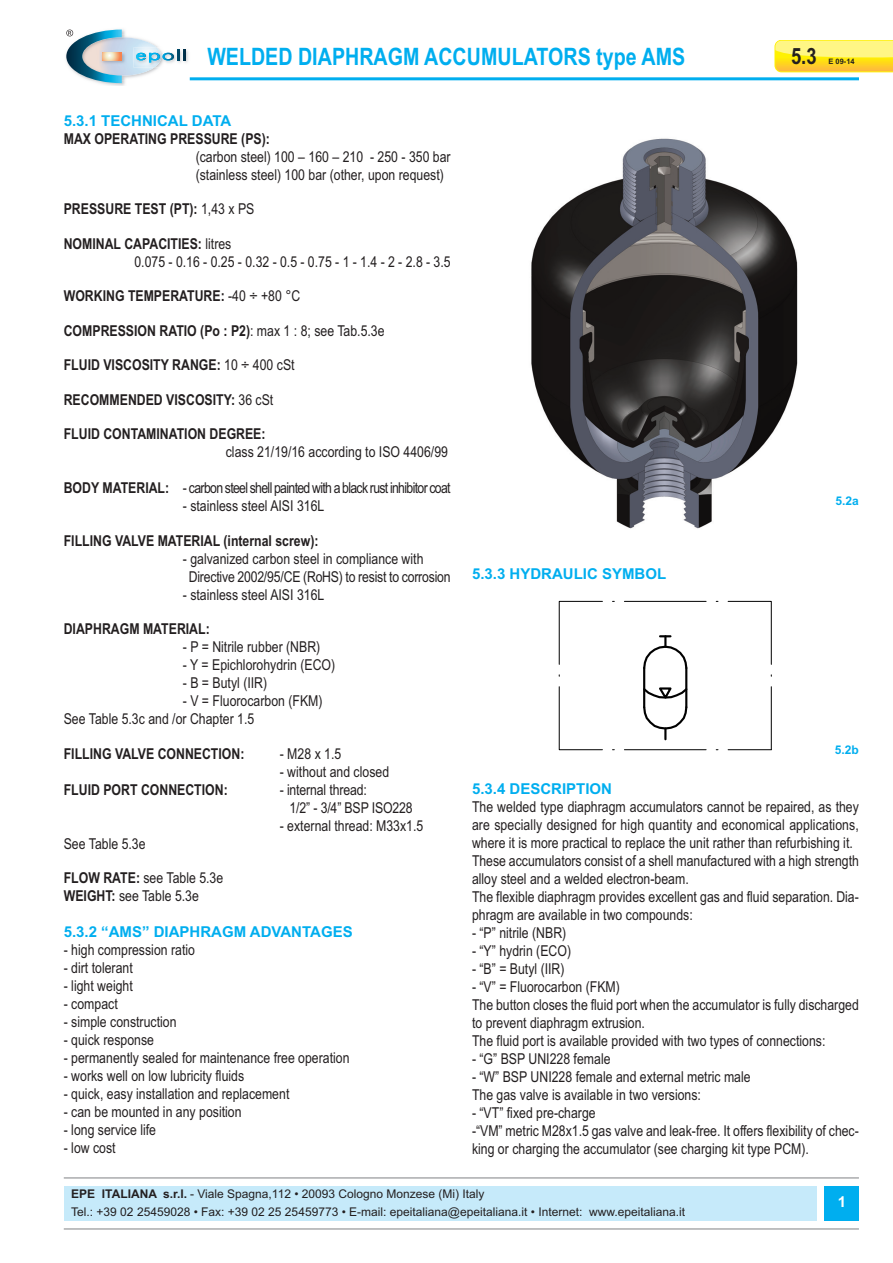
<style>
.page{position:relative;width:893px;height:1263px;background:#fff}
.page>*{position:absolute;margin:0;border:0;box-sizing:border-box;transform-origin:0 0}
.t1{font:700 24px "Arial Narrow";color:#00aeef}
.t2{font:700 22.5px "Arial Narrow";color:#231f20}
.t3{font:15px/18px "Arial Narrow";color:#231f20}
.t4{font:700 15px "Arial Narrow";color:#231f20}
.t5{font:700 15px "Arial";color:#00aeef}
.t6{font:15px "Arial Narrow";letter-spacing:-.045em;color:#231f20}
.t7{font:700 15px "Arial";color:#fff}
.t8{font:12px/18px "Arial";color:#231f20}
.t9{font:700 12px "Arial";color:#00aeef}
.t10{font:700 7.5px "Arial";color:#231f20}
.s1{font-weight:400}
.s2{font-weight:700}
</style>
<div class="page">
<div style="left:64px;top:1186px;width:752px;height:34px;background:#c6eafa"></div>
<hr style="left:64px;top:1177px;width:795px;height:1px;background:#808285">
<hr style="left:64px;top:1228px;width:795px;height:1px;background:#808285">
<div style="left:825px;top:1186px;width:34px;height:34px;background:#00aeef"></div>
<img style="left:531px;top:138px;width:267px;height:391px">
<hr style="left:771px;top:687px;width:1px;height:63px;background:#000">
<svg style="left:727px;top:601px;width:45px;height:64px"></svg>
<hr style="left:624px;top:601px;width:82px;height:1px;background:#000">
<svg style="left:558px;top:601px;width:45px;height:64px"></svg>
<svg style="left:558px;top:686px;width:45px;height:64px"></svg>
<hr style="left:624px;top:749px;width:82px;height:1px;background:#000">
<hr style="left:728px;top:749px;width:43px;height:1px;background:#000">
<hr style="left:643px;top:668px;width:2px;height:39px;background:#000">
<hr style="left:685px;top:668px;width:2px;height:39px;background:#000">
<svg style="left:643px;top:635px;width:45px;height:35px"></svg>
<svg style="left:643px;top:685px;width:45px;height:54px"></svg>
<svg style="left:774px;top:44px;width:1px;height:24px"></svg>
<svg style="left:775px;top:40px;width:118px;height:32px;background:#fee64f"></svg>
<hr style="left:190px;top:77px;width:669px;height:3px;background:#00aeef">
<img style="left:100px;top:83px;width:25px;height:2px">
<img style="left:186px;top:50px;width:2px;height:13px">
<svg style="left:66px;top:30px;width:120px;height:53px"></svg>
<h1 class="t1" style="left:207px;top:48px;width:479px">WELDED DIAPHRAGM ACCUMULATORS type AMS</h1>
<h2 class="t2" style="left:791px;top:48px;width:27px">5.3</h2>
<p class="t10" style="left:828px;top:59px;width:28px">E 09-14</p>
<p class="t5" style="left:64px;top:115px;width:169px">5.3.1 TECHNICAL DATA</p>
<p class="t4" style="left:64px;top:133px;width:208px">MAX OPERATING PRESSURE (PS):</p>
<p class="t3" style="left:196px;top:149px;width:256px">(carbon steel) 100 – 160 – 210 - 250 - 350 bar (stainless steel) 100 bar (other, upon request)</p>
<p class="t4" style="left:64px;top:203px;width:192px">PRESSURE TEST (PT): <span class="s1">1,43 x PS</span></p>
<p class="t3" style="left:134px;top:236px;width:318px;text-indent:-71px"><span class="s2">NOMINAL CAPACITIES:</span> litres<br>0.075 - 0.16 - 0.25 - 0.32 - 0.5 - 0.75 - 1 - 1.4 - 2 - 2.8 - 3.5</p>
<p class="t4" style="left:64px;top:290px;width:238px">WORKING TEMPERATURE: <span class="s1">-40 ÷ +80 °C</span></p>
<p class="t4" style="left:64px;top:325px;width:322px">COMPRESSION RATIO (Po : P2)<span class="s1">: max 1 : 8; see Tab.5.3e</span></p>
<p class="t4" style="left:64px;top:359px;width:232px">FLUID VISCOSITY RANGE: <span class="s1">10 ÷ 400 cSt</span></p>
<p class="t4" style="left:64px;top:394px;width:211px">RECOMMENDED VISCOSITY: <span class="s1">36 cSt</span></p>
<p class="t4" style="left:64px;top:428px;width:203px">FLUID CONTAMINATION DEGREE:</p>
<p class="t3" style="left:226px;top:444px;width:224px">class 21/19/16 according to ISO 4406/99</p>
<p class="t6" style="left:64px;top:482px;width:388px"><span class="s2">BODY MATERIAL:</span> - carbon steel shell painted with a black rust inhibitor coat</p>
<p class="t3" style="left:183px;top:498px;width:143px">- stainless steel AISI 316L</p>
<p class="t4" style="left:64px;top:535px;width:256px">FILLING VALVE MATERIAL (internal screw):</p>
<p class="t3" style="left:189px;top:551px;width:264px;text-indent:-6px">- galvanized carbon steel in compliance with<br>Directive 2002/95/CE (RoHS) to resist to corrosion</p>
<p class="t3" style="left:183px;top:587px;width:143px">- stainless steel AISI 316L</p>
<p class="t4" style="left:64px;top:623px;width:147px">DIAPHRAGM MATERIAL:</p>
<p class="t3" style="left:183px;top:639px;width:139px">- P = Nitrile rubber (NBR)</p>
<p class="t3" style="left:183px;top:657px;width:154px">- Y = Epichlorohydrin (ECO)</p>
<p class="t3" style="left:183px;top:675px;width:86px">- B = Butyl (IIR)</p>
<p class="t3" style="left:64px;top:693px;width:260px;text-indent:119px">- V = Fluorocarbon (FKM)<br>See Table 5.3c and /or Chapter 1.5</p>
<p class="t4" style="left:64px;top:748px;width:182px">FILLING VALVE CONNECTION:</p>
<p class="t3" style="left:280px;top:746px;width:63px">- M28 x 1.5</p>
<p class="t3" style="left:280px;top:764px;width:111px">- without and closed</p>
<p class="t4" style="left:64px;top:784px;width:165px">FLUID PORT CONNECTION:</p>
<p class="t3" style="left:290px;top:782px;width:125px;text-indent:-10px">- internal thread:<br>1/2” - 3/4” BSP ISO228</p>
<p class="t3" style="left:280px;top:818px;width:145px">- external thread: M33x1.5</p>
<p class="t3" style="left:64px;top:836px;width:83px">See Table 5.3e</p>
<p class="t3" style="left:64px;top:870px;width:161px"><span class="s2">FLOW RATE:</span> see Table 5.3e<br><span class="s2">WEIGHT:</span> see Table 5.3e</p>
<p class="t5" style="left:64px;top:926px;width:290px">5.3.2 “AMS” DIAPHRAGM ADVANTAGES</p>
<p class="t3" style="left:64px;top:942px;width:133px">- high compression ratio</p>
<p class="t3" style="left:64px;top:960px;width:71px">- dirt tolerant</p>
<p class="t3" style="left:64px;top:978px;width:71px">- light weight</p>
<p class="t3" style="left:64px;top:996px;width:55px">- compact</p>
<p class="t3" style="left:64px;top:1014px;width:114px">- simple construction</p>
<p class="t3" style="left:64px;top:1032px;width:92px">- quick response</p>
<p class="t3" style="left:64px;top:1050px;width:287px">- permanently sealed for maintenance free operation</p>
<p class="t3" style="left:64px;top:1068px;width:182px">- works well on low lubricity fluids</p>
<p class="t3" style="left:64px;top:1086px;width:227px">- quick, easy installation and replacement</p>
<p class="t3" style="left:64px;top:1104px;width:179px">- can be mounted in any position</p>
<p class="t3" style="left:64px;top:1122px;width:94px">- long service life</p>
<p class="t3" style="left:64px;top:1140px;width:53px">- low cost</p>
<p class="t5" style="left:472px;top:568px;width:196px">5.3.3 HYDRAULIC SYMBOL</p>
<p class="t9" style="left:836px;top:497px;width:25px">5.2a</p>
<p class="t9" style="left:835px;top:745px;width:26px">5.2b</p>
<p class="t5" style="left:472px;top:783px;width:142px">5.3.4 DESCRIPTION</p>
<p class="t3" style="left:472px;top:799px;width:388px">The welded type diaphragm accumulators cannot be repaired, as they are specially designed for high quantity and economical applications, where it is more practical to replace the unit rather than refurbishing it.<br>These accumulators consist of a shell manufactured with a high strength alloy steel and a welded electron-beam.<br>The flexible diaphragm provides excellent gas and fluid separation. Dia&shy;phragm are available in two compounds:</p>
<p class="t3" style="left:472px;top:925px;width:96px">- “P” nitrile (NBR)</p>
<p class="t3" style="left:472px;top:943px;width:101px">- “Y” hydrin (ECO)</p>
<p class="t3" style="left:472px;top:961px;width:94px">- “B” = Butyl (IIR)</p>
<p class="t3" style="left:472px;top:979px;width:388px">- “V” = Fluorocarbon (FKM)<br>The button closes the fluid port when the accumulator is fully discharged to prevent diaphragm extrusion.<br>The fluid port is available provided with two types of connections:</p>
<p class="t3" style="left:472px;top:1051px;width:140px">- “G” BSP UNI228 female</p>
<p class="t3" style="left:472px;top:1069px;width:280px">- “W” BSP UNI228 female and external metric male<br>The gas valve is available in two versions:</p>
<p class="t3" style="left:472px;top:1105px;width:388px">- “VT” fixed pre-charge<br>-“VM” metric M28x1.5 gas valve and leak-free. It offers flexibility of chec&shy;king or charging the accumulator (see charging kit type PCM).</p>
<p class="t8" style="left:71px;top:1185px;width:615px"><span class="s2">EPE ITALIANA s.r.l.</span> - Viale Spagna,112 • 20093 Cologno Monzese (Mi) Italy<br>Tel.: +39 02 25459028 • Fax: +39 02 25 25459773 • E-mail: epeitaliana@epeitaliana.it • Internet: www.epeitaliana.it</p>
<p class="t7" style="left:838px;top:1196px;width:10px">1</p>
</div>
